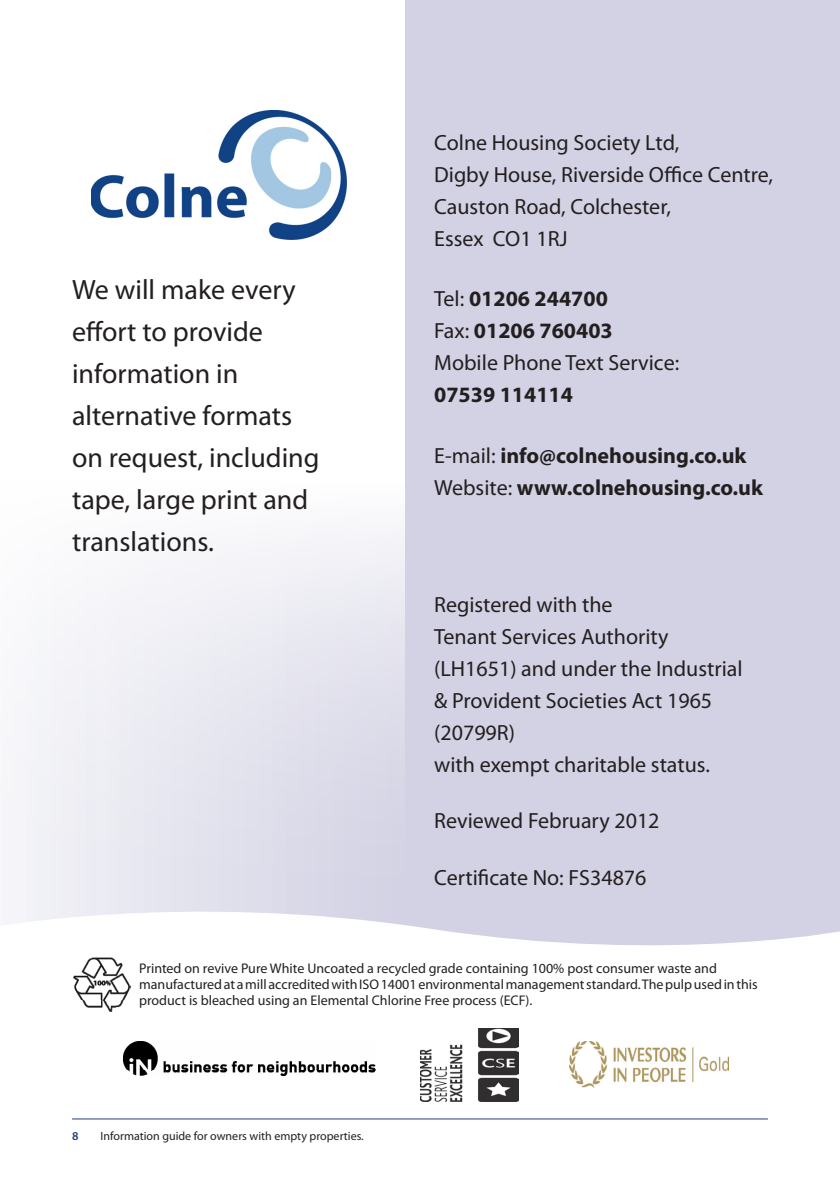
<style>
.page{position:relative;width:840px;height:1191px;background:#fff}
.page>*{position:absolute;margin:0;border:0;box-sizing:border-box;transform-origin:0 0}
.t1{font:28px/42px "Myriad Pro";color:#231f20}
.t2{font:22px/32px "Myriad Pro";color:#231f20}
.t3{font:700 22px/32px "Myriad Pro";color:#231f20}
.headline{font:14px/16px "Myriad Pro";color:#231f20}
.t4{font:12px "Myriad Pro";color:#231f20}
.t5{font:600 12px "Myriad Pro";color:#243c83}
.s1{font-weight:400}
</style>
<div class="page">
<hr style="left:72px;top:1118px;width:695px;height:1px;background:#243c83">
<div style="left:405px;top:0;width:434px;height:1028px;background:#d3d2e4"></div>
<svg style="left:12px;top:535px;width:393px;height:355px"></svg>
<svg style="left:12px;top:890px;width:827px;height:197px"></svg>
<img style="left:569px;top:1041px;width:159px;height:46px">
<img style="left:123px;top:1041px;width:252px;height:34px">
<img style="left:74px;top:957px;width:56px;height:54px">
<img style="left:91px;top:110px;width:255px;height:130px">
<img style="left:420px;top:1028px;width:98px;height:73px">
<p class="t1" style="left:72px;top:268px;width:249px">We will make every effort to provide information in alternative formats on request, including tape, large print and translations.</p>
<p class="t2" style="left:434px;top:126px;width:340px">Colne Housing Society Ltd,<br>Digby House, Riverside Office Centre,<br>Causton Road, Colchester,<br>Essex CO1 1RJ</p>
<p class="t3" style="left:434px;top:282px;width:246px"><span class="s1">Tel:</span> 01206 244700<br><span class="s1">Fax:</span> 01206 760403<br><span class="s1">Mobile Phone Text Service:<br></span>07539 114114</p>
<p class="t3" style="left:434px;top:438px;width:330px"><span class="s1">E-mail:</span> info@colnehousing.co.uk<br><span class="s1">Website:</span> www.colnehousing.co.uk</p>
<p class="t2" style="left:434px;top:588px;width:310px">Registered with the<br>Tenant Services Authority (LH1651) and under the Industrial &amp; Provident Societies Act 1965 (20799R)<br>with exempt charitable status.</p>
<p class="t2" style="left:434px;top:804px;width:227px">Reviewed February 2012</p>
<p class="t2" style="left:434px;top:861px;width:214px">Certificate No: FS34876</p>
<p class="headline" style="left:139px;top:960px;width:619px">Printed on revive Pure White Uncoated a recycled grade containing 100% post consumer waste and manufactured at a mill accredited with ISO 14001 environmental management standard. The pulp used in this product is bleached using an Elemental Chlorine Free process (ECF).</p>
<p class="t5" style="left:72px;top:1128px;width:8px">8</p>
<p class="t4" style="left:100px;top:1129px;width:265px">Information guide for owners with empty properties.</p>
</div>
